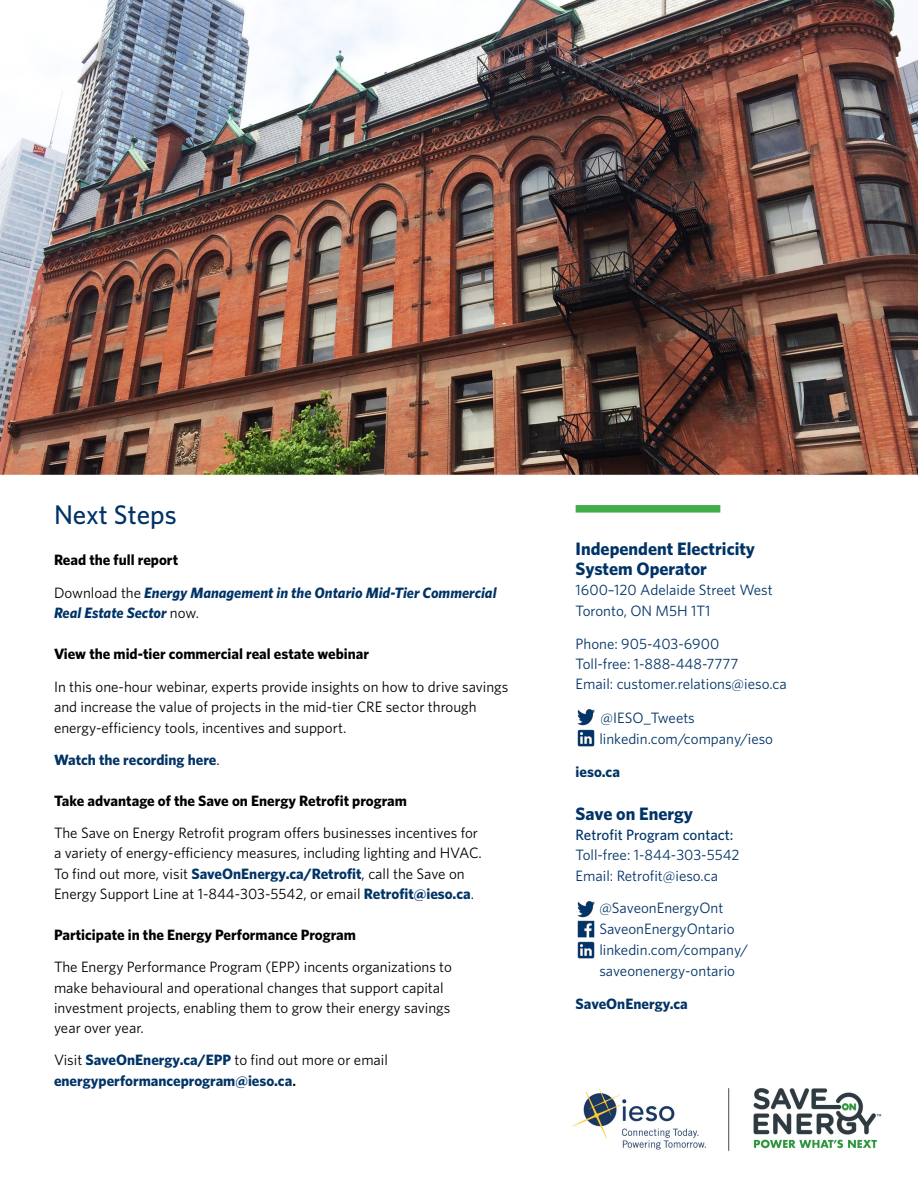
<style>
.page{position:relative;width:918px;height:1188px;background:#fff}
.page>*{position:absolute;margin:0;border:0;box-sizing:border-box;transform-origin:0 0}
.t1{font:500 27px "Whitney";color:#036}
.t2{font:700 18px/20.2px "Whitney";color:#036}
.t3{font:15px/20.2px "Whitney";color:#000}
.t4{font:15px/20.2px "Whitney";color:#036}
.t5{font:700 15px "Whitney";color:#000}
.t6{font:700 15px/20.2px "Whitney";color:#036}
.t7{font:italic 700 15px/20.2px "Whitney";color:#036}
.t8{font:500 15px "Whitney";color:#036}
.s1{font-weight:400;font-style:normal;color:#000}
.s2{font-weight:400;color:#000}
.s3{font-weight:700;color:#036}
.s4{font-weight:600;color:#000}
</style>
<div class="page">
<img style="left:0;top:0;width:918px;height:1151px">
<div style="left:576px;top:505px;width:144px;height:8px;background:#41ad49"></div>
<img style="left:576px;top:708px;width:20px;height:18px">
<img style="left:577px;top:730px;width:17px;height:17px">
<img style="left:576px;top:900px;width:20px;height:18px">
<img style="left:577px;top:941px;width:17px;height:17px">
<img style="left:577px;top:921px;width:17px;height:17px">
<h2 class="t1" style="left:54px;top:497px;width:124px">Next Steps</h2>
<p class="t5" style="left:54px;top:550px;width:126px">Read the full report</p>
<p class="t7" style="left:54px;top:582px;width:444px"><span class="s1">Download the</span> Energy Management in the Ontario Mid-Tier Commercial<br>Real Estate Sector <span class="s1">now.</span></p>
<h5 class="t5" style="left:54px;top:644px;width:317px">View the mid-tier commercial real estate webinar</h5>
<p class="t3" style="left:54px;top:677px;width:456px">In this one-hour webinar, experts provide insights on how to drive savings and increase the value of projects in the mid-tier CRE sector through energy-efficiency tools, incentives and support.</p>
<p class="t6" style="left:54px;top:749px;width:167px">Watch the recording here<span class="s2">.</span></p>
<h5 class="t5" style="left:54px;top:790px;width:355px">Take advantage of the Save on Energy Retrofit program</h5>
<p class="t3" style="left:54px;top:822px;width:429px">The Save on Energy Retrofit program offers businesses incentives for a variety of energy-efficiency measures, including lighting and HVAC.<br>To find out more, visit <span class="s3">SaveOnEnergy.ca/Retrofit</span>, call the Save on Energy Support Line at 1-844-303-5542, or email <span class="s3">Retrofit@ieso.ca</span>.</p>
<h5 class="t5" style="left:54px;top:924px;width:303px">Participate in the Energy Performance Program</h5>
<p class="t3" style="left:54px;top:957px;width:400px">The Energy Performance Program (EPP) incents organizations to make behavioural and operational changes that support capital investment projects, enabling them to grow their energy savings year over year.</p>
<h5 class="t6" style="left:54px;top:1050px;width:336px"><span class="s2">Visit</span> SaveOnEnergy.ca/EPP <span class="s2">to find out more or email </span>energyperformanceprogram@ieso.ca<span class="s4">.</span></h5>
<p class="t2" style="left:576px;top:538px;width:181px">Independent Electricity<br>System Operator</p>
<p class="t4" style="left:576px;top:580px;width:199px">1600–120 Adelaide Street West<br>Toronto, ON M5H 1T1</p>
<p class="t4" style="left:576px;top:633px;width:213px">Phone: 905-403-6900<br>Toll-free: 1-888-448-7777<br>Email: customer.relations@ieso.ca</p>
<p class="t4" style="left:599px;top:707px;width:175px;line-height:21px">@IESO_Tweets linkedin.com/company/ieso</p>
<p class="t6" style="left:576px;top:762px;width:46px">ieso.ca</p>
<h4 class="t2" style="left:576px;top:803px;width:119px">Save on Energy</h4>
<p class="t8" style="left:576px;top:825px;width:159px">Retrofit Program contact:</p>
<p class="t4" style="left:576px;top:845px;width:165px">Toll-free: 1-844-303-5542<br>Email: Retrofit@ieso.ca</p>
<p class="t4" style="left:599px;top:897px;width:150px;line-height:21px">@SaveonEnergyOnt<br>SaveonEnergyOntario linkedin.com/company/ saveonenergy-ontario</p>
<p class="t6" style="left:576px;top:994px;width:114px">SaveOnEnergy.ca</p>
</div>
